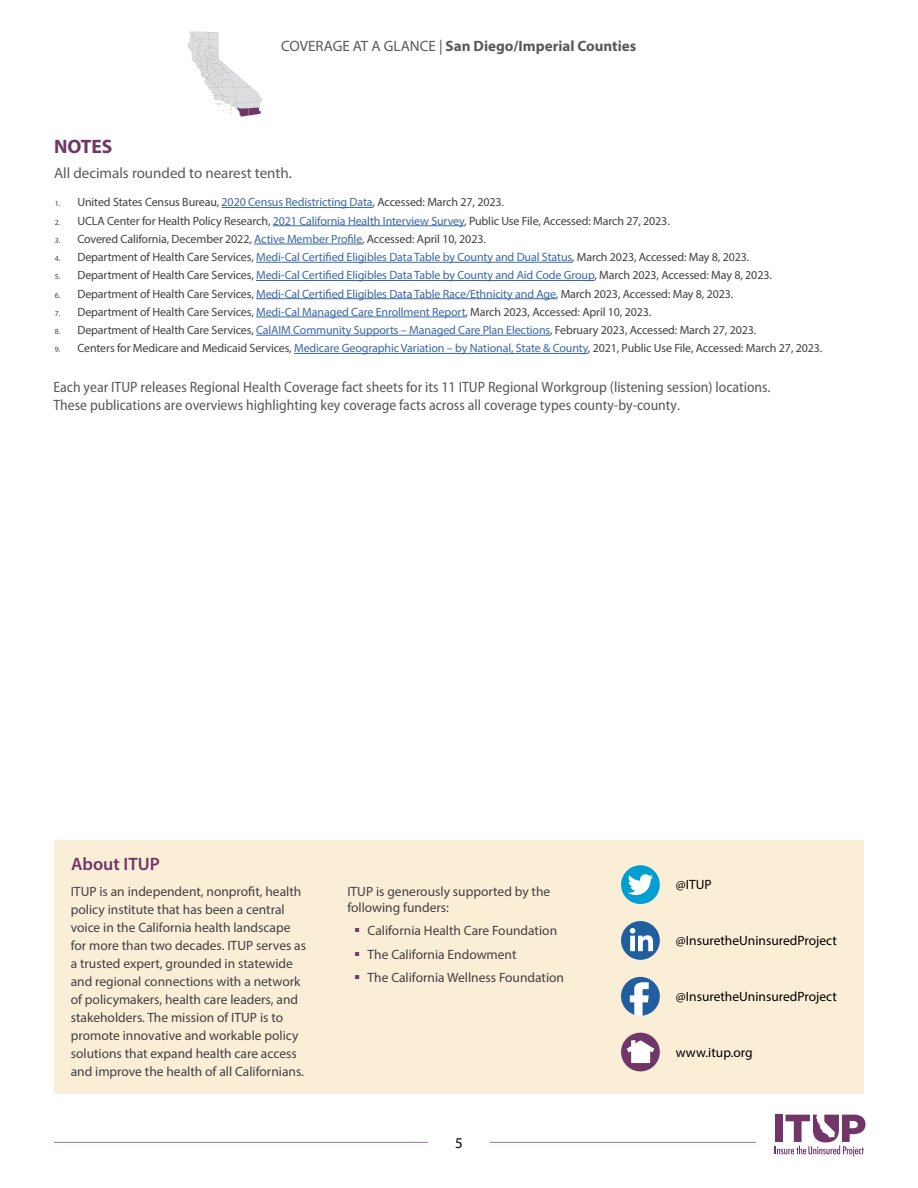
<style>
.page{position:relative;width:918px;height:1188px;background:#fff}
.page>*{position:absolute;margin:0;border:0;box-sizing:border-box;transform-origin:0 0}
.t1{font:700 19.5px "Myriad Pro";color:#703668}
.t2{font:600 18px "Myriad Pro";color:#703668}
.t3{font:semi-condensed 15px/18px "Myriad Pro";color:#58595b}
.t4{font:700 15px "Myriad Pro";color:#58595b}
.t5{font:15px "Myriad Pro";color:#58595b}
.t6{font:15px "Myriad Pro";color:#000}
.t7{font:13.5px/18px "Myriad Pro";color:#414042}
.t8{font:13.5px "Myriad Pro";color:#000}
.t9{font:12px "Myriad Pro";letter-spacing:-.01em;color:#414042}
.s1{font-weight:400}
.s2{font-size:7.8px}
.s3{color:#3a68a5}
.s4{color:#703668}
</style>
<div class="page">
<svg style="left:188px;top:32px;width:74px;height:85px"></svg>
<hr style="left:54px;top:1142px;width:702px;height:1px;background:#a56cad">
<div style="left:428px;top:1137px;width:62px;height:21px;background:#fff"></div>
<svg style="left:775px;top:1115px;width:91px;height:41px"></svg>
<hr style="left:222px;top:207px;width:151px;height:1px;background:#3a68a5">
<hr style="left:273px;top:225px;width:191px;height:1px;background:#3a68a5">
<hr style="left:254px;top:244px;width:108px;height:1px;background:#3a68a5">
<hr style="left:256px;top:262px;width:316px;height:1px;background:#3a68a5">
<hr style="left:256px;top:280px;width:339px;height:1px;background:#3a68a5">
<hr style="left:256px;top:298px;width:300px;height:1px;background:#3a68a5">
<hr style="left:256px;top:317px;width:210px;height:1px;background:#3a68a5">
<hr style="left:256px;top:335px;width:294px;height:1px;background:#3a68a5">
<hr style="left:294px;top:353px;width:294px;height:1px;background:#3a68a5">
<div style="left:54px;top:840px;width:810px;height:254px;background:#fbeed6"></div>
<svg style="left:621px;top:977px;width:39px;height:39px"></svg>
<svg style="left:621px;top:865px;width:39px;height:39px"></svg>
<div style="left:621px;top:921px;width:39px;height:39px;background:#215e9e;border-radius:50%"></div>
<svg style="left:630px;top:928px;width:23px;height:23px"></svg>
<div style="left:621px;top:1033px;width:39px;height:38px;background:#703668;border-radius:50%"></div>
<svg style="left:627px;top:1040px;width:27px;height:23px"></svg>
<p class="t4" style="left:281px;top:37px;width:357px"><span class="s1">COVERAGE AT A GLANCE |</span> San Diego/Imperial Counties</p>
<h1 class="t1" style="left:54px;top:134px;width:60px">NOTES</h1>
<p class="t5" style="left:54px;top:164px;width:239px">All decimals rounded to nearest tenth.</p>
<p class="t9" style="left:55px;top:195px;width:451px"><span class="s2">1.</span> United States Census Bureau, <span class="s3">2020 Census Redistricting Data</span>, Accessed: March 27, 2023.</p>
<p class="t9" style="left:55px;top:213px;width:616px"><span class="s2">2.</span> UCLA Center for Health Policy Research, <span class="s3">2021 California Health Interview Survey</span>, Public Use File, Accessed: March 27, 2023.</p>
<p class="t9" style="left:55px;top:231px;width:432px"><span class="s2">3.</span> Covered California, December 2022, <span class="s3">Active Member Profile</span>, Accessed: April 10, 2023.</p>
<p class="t9" style="left:55px;top:250px;width:696px"><span class="s2">4.</span> Department of Health Care Services, <span class="s3">Medi-Cal Certified Eligibles Data Table by County and Dual Status</span>, March 2023, Accessed: May 8, 2023.</p>
<p class="t9" style="left:55px;top:268px;width:718px"><span class="s2">5.</span> Department of Health Care Services, <span class="s3">Medi-Cal Certified Eligibles Data Table by County and Aid Code Group</span>, March 2023, Accessed: May 8, 2023.</p>
<p class="t9" style="left:55px;top:286px;width:680px"><span class="s2">6.</span> Department of Health Care Services, <span class="s3">Medi-Cal Certified Eligibles Data Table Race/Ethnicity and Age</span>, March 2023, Accessed: May 8, 2023.</p>
<p class="t9" style="left:55px;top:304px;width:598px"><span class="s2">7.</span> Department of Health Care Services, <span class="s3">Medi-Cal Managed Care Enrollment Report</span>, March 2023, Accessed: April 10, 2023.</p>
<p class="t9" style="left:55px;top:323px;width:703px"><span class="s2">8.</span> Department of Health Care Services, <span class="s3">CalAIM Community Supports – Managed Care Plan Elections</span>, February 2023, Accessed: March 27, 2023.</p>
<p class="t9" style="left:55px;top:341px;width:769px"><span class="s2">9.</span> Centers for Medicare and Medicaid Services, <span class="s3">Medicare Geographic Variation – by National, State &amp; County</span>, 2021, Public Use File, Accessed: March 27, 2023.</p>
<p class="t3" style="left:54px;top:378px;width:719px">Each year ITUP releases Regional Health Coverage fact sheets for its 11 ITUP Regional Workgroup (listening session) locations.<br>These publications are overviews highlighting key coverage facts across all coverage types county-by-county.</p>
<h2 class="t2" style="left:71px;top:852px;width:90px">About ITUP</h2>
<p class="t7" style="left:71px;top:882px;width:237px">ITUP is an independent, nonprofit, health policy institute that has been a central voice in the California health landscape for more than two decades. ITUP serves as a trusted expert, grounded in statewide and regional connections with a network of policymakers, health care leaders, and stakeholders. The mission of ITUP is to promote innovative and workable policy solutions that expand health care access and improve the health of all Californians.</p>
<p class="t7" style="left:347px;top:883px;width:204px;line-height:16.5px">ITUP is generously supported by the following funders:</p>
<p class="t7" style="left:354px;top:922px;width:205px"><span class="s4">▪</span> California Health Care Foundation</p>
<p class="t7" style="left:354px;top:945px;width:164px"><span class="s4">▪</span> The California Endowment</p>
<p class="t7" style="left:354px;top:968px;width:212px"><span class="s4">▪</span> The California Wellness Foundation</p>
<p class="t6" style="left:455px;top:1134px;width:9px">5</p>
<p class="t8" style="left:676px;top:876px;width:37px">@ITUP</p>
<p class="t8" style="left:676px;top:932px;width:163px">@InsuretheUninsuredProject</p>
<p class="t8" style="left:676px;top:988px;width:163px">@InsuretheUninsuredProject</p>
<p class="t8" style="left:676px;top:1044px;width:78px">www.itup.org</p>
</div>
